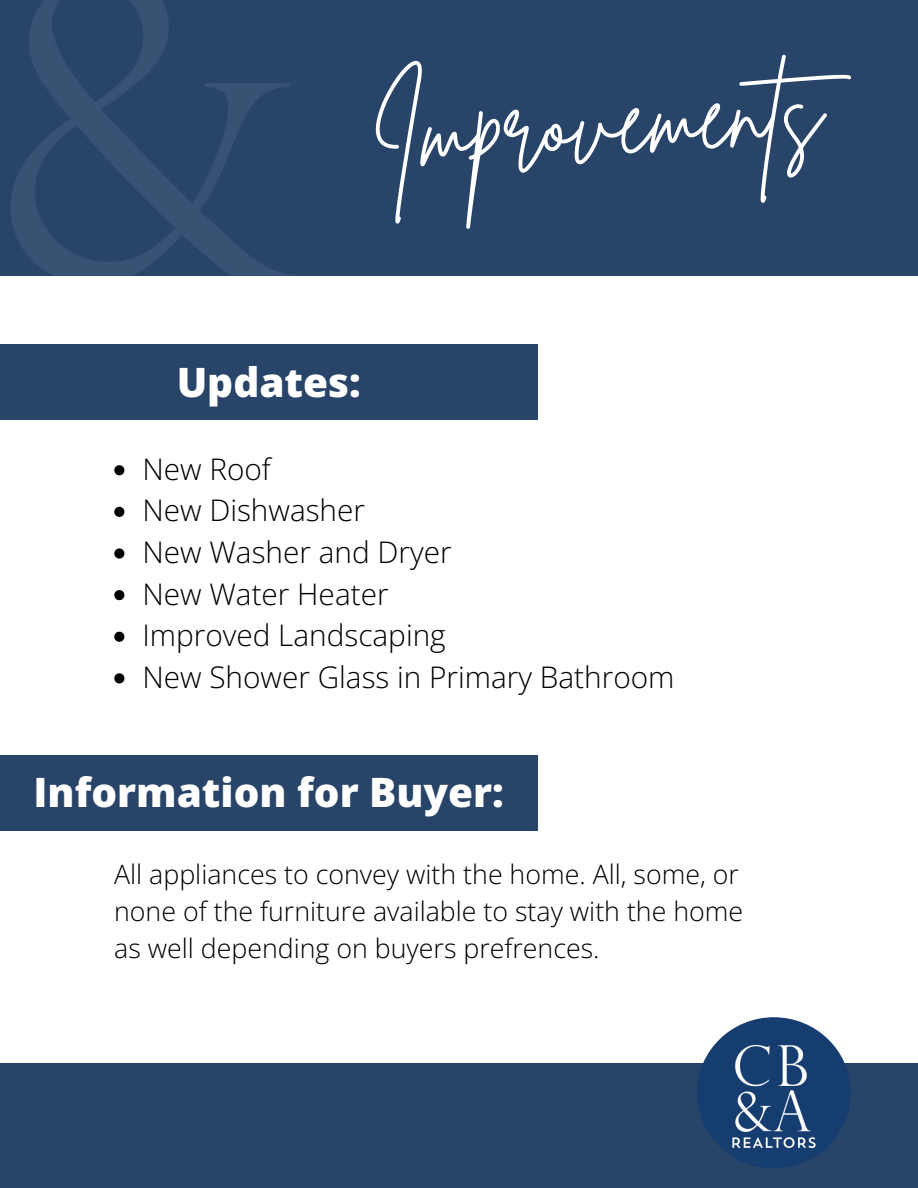
<style>
.page{position:relative;width:918px;height:1188px;background:#fff}
.page>*{position:absolute;margin:0;border:0;box-sizing:border-box;transform-origin:0 0}
.t1{font:99.75px "Brittany Signature";color:#fff}
.t2{font:800 40.5px "Open Sans";color:#fff}
.t3{font:300 29.7px "Open Sans";color:#000}
.t4{font:300 26.7px/37.2px "Open Sans";color:#000}
</style>
<div class="page">
<div style="left:0;top:0;width:918px;height:275px;background:#284469"></div>
<img style="left:0;top:0;width:383px;height:345px">
<svg style="left:114px;top:465px;width:10px;height:10px"></svg>
<svg style="left:114px;top:507px;width:10px;height:10px"></svg>
<svg style="left:114px;top:548px;width:10px;height:11px"></svg>
<svg style="left:114px;top:590px;width:10px;height:10px"></svg>
<svg style="left:114px;top:632px;width:10px;height:10px"></svg>
<svg style="left:114px;top:673px;width:10px;height:10px"></svg>
<div style="left:0;top:345px;width:538px;height:75px;background:#284469"></div>
<div style="left:0;top:755px;width:538px;height:75px;background:#284469"></div>
<div style="left:0;top:1064px;width:918px;height:124px;background:#284469"></div>
<div style="left:697px;top:1017px;width:154px;height:151px;background:#163d70;border-radius:50%"></div>
<img style="left:716px;top:1038px;width:116px;height:116px">
<p class="t1" style="left:368px;top:67px;width:453px;rotate:-3deg">Improvements</p>
<p class="t2" style="left:177px;top:353px;width:186px">Updates:</p>
<h1 class="t3" style="left:142px;top:448px;width:130px">New Roof</h1>
<h2 class="t3" style="left:142px;top:490px;width:224px">New Dishwasher</h2>
<p class="t3" style="left:142px;top:531px;width:311px">New Washer and Dryer</p>
<p class="t3" style="left:142px;top:573px;width:248px">New Water Heater</p>
<p class="t3" style="left:142px;top:615px;width:305px">Improved Landscaping</p>
<p class="t3" style="left:142px;top:656px;width:534px">New Shower Glass in Primary Bathroom</p>
<h2 class="t2" style="left:34px;top:764px;width:472px">Information for Buyer:</h2>
<p class="t4" style="left:114px;top:855px;width:631px">All appliances to convey with the home. All, some, or none of the furniture available to stay with the home as well depending on buyers prefrences.</p>
</div>
